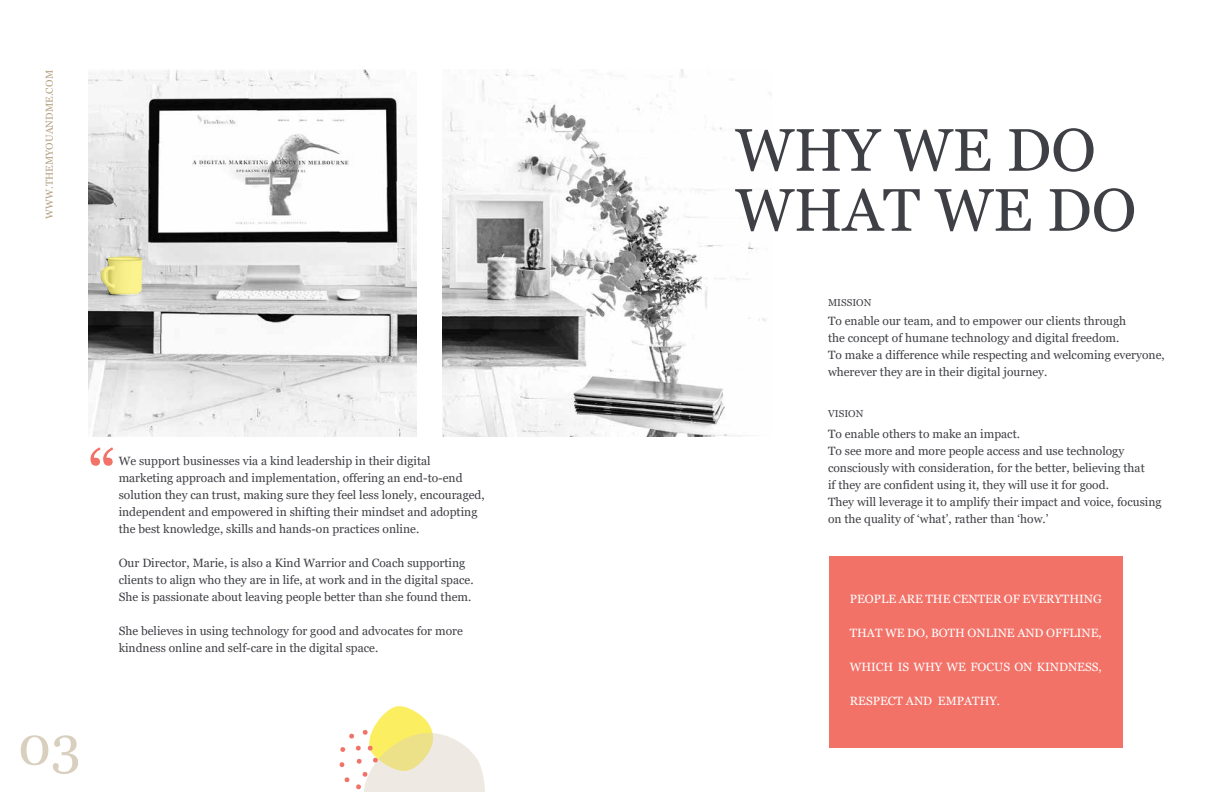
<style>
.page{position:relative;width:1224px;height:792px;background:#fff}
.page>*{position:absolute;margin:0;border:0;box-sizing:border-box;transform-origin:0 0}
.t1{font:70px "Georgia";color:#f27268}
.t2{font:60px/60px "Georgia";color:#3f4045}
.t3{font:54px "Georgia";color:#d8cfbe}
.t4{font:12px/17px "Georgia";color:#3f4045}
.t5{font:12px "Georgia";color:#fff}
.t6{font:10px "Georgia";letter-spacing:.01em;color:#b2a080}
.t7{font:10px "Georgia";color:#3f4045}
</style>
<div class="page">
<div style="left:829px;top:556px;width:294px;height:191px;background:#f27268"></div>
<svg style="left:339px;top:706px;width:146px;height:86px"></svg>
<img style="left:443px;top:69px;width:329px;height:368px">
<img style="left:88px;top:69px;width:329px;height:368px">
<svg style="left:101px;top:256px;width:41px;height:38px;background:#e9e28a"></svg>
<p class="t6" style="left:43px;top:219px;width:150px;rotate:-90deg">WWW.THEMYOUANDME.COM</p>
<h1 class="t1" style="left:88px;top:433px;width:30px">“</h1>
<p class="t4" style="left:119px;top:452px;width:368px">We support businesses via a kind leadership in their digital marketing approach and implementation, offering an end-to-end solution they can trust, making sure they feel less lonely, encouraged, independent and empowered in shifting their mindset and adopting the best knowledge, skills and hands-on practices online.</p>
<p class="t4" style="left:119px;top:554px;width:356px">Our Director, Marie, is also a Kind Warrior and Coach supporting clients to align who they are in life, at work and in the digital space.<br>She is passionate about leaving people better than she found them.</p>
<p class="t4" style="left:119px;top:622px;width:346px">She believes in using technology for good and advocates for more kindness online and self-care in the digital space.</p>
<h3 class="t3" style="left:18px;top:713px;width:64px">03</h3>
<h2 class="t2" style="left:735px;top:121px;width:403px">WHY WE DO<br>WHAT WE DO</h2>
<p class="t7" style="left:828px;top:296px;width:45px">MISSION</p>
<p class="t4" style="left:828px;top:313px;width:338px">To enable our team, and to empower our clients through<br>the concept of humane technology and digital freedom.<br>To make a difference while respecting and welcoming everyone, wherever they are in their digital journey.</p>
<p class="t7" style="left:828px;top:408px;width:37px">VISION</p>
<p class="t4" style="left:828px;top:425px;width:335px">To enable others to make an impact.<br>To see more and more people access and use technology consciously with consideration, for the better, believing that<br>if they are confident using it, they will use it for good.<br>They will leverage it to amplify their impact and voice, focusing on the quality of ‘what’, rather than ‘how.’</p>
<p class="t5" style="left:850px;top:592px;width:253px">PEOPLE ARE THE CENTER OF EVERYTHING</p>
<p class="t5" style="left:850px;top:626px;width:253px">THAT WE DO, BOTH ONLINE AND OFFLINE,</p>
<p class="t5" style="left:850px;top:660px;width:253px">WHICH IS WHY WE FOCUS ON KINDNESS,</p>
<p class="t5" style="left:850px;top:694px;width:152px">RESPECT AND EMPATHY.</p>
</div>
